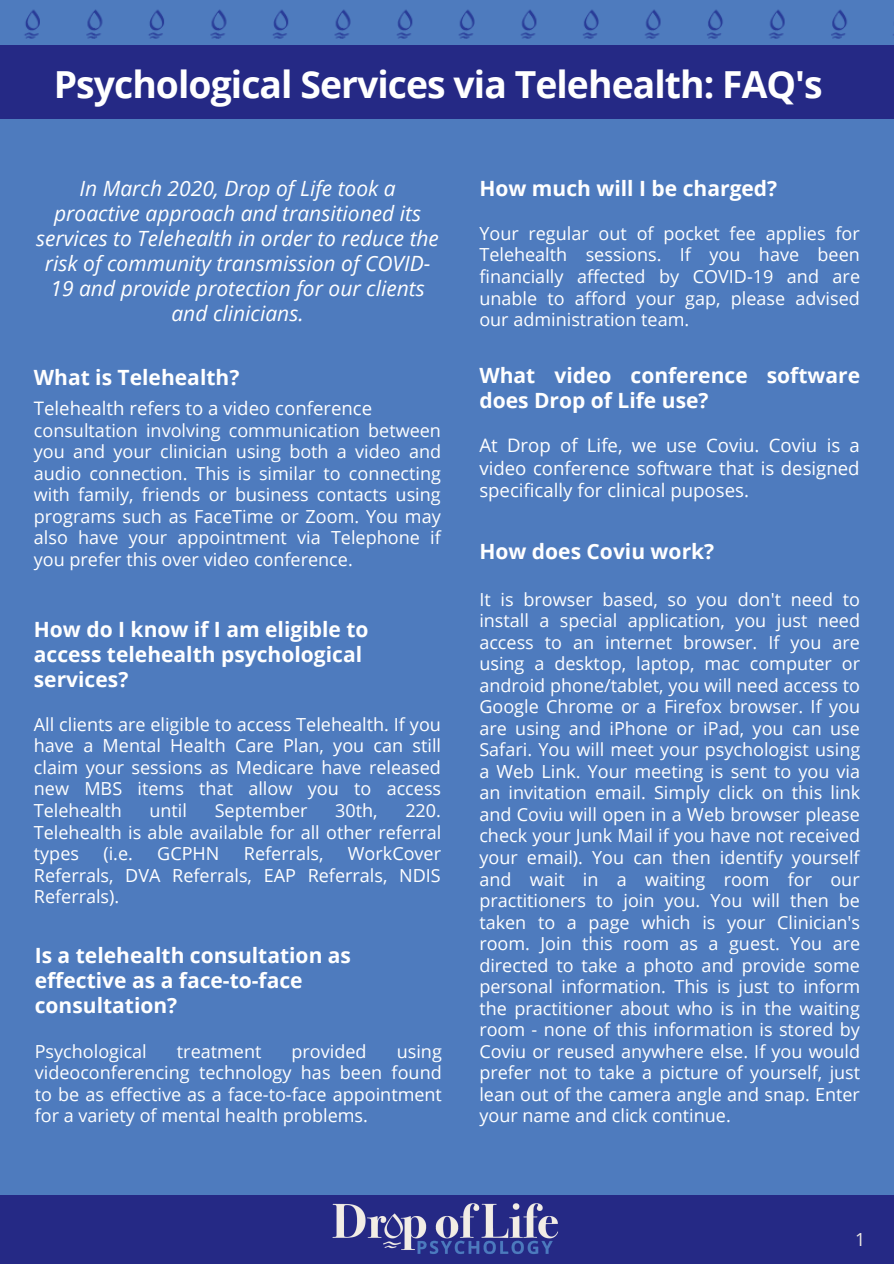
<style>
.page{position:relative;width:894px;height:1264px;background:#fff}
.page>*{position:absolute;margin:0;border:0;box-sizing:border-box;transform-origin:0 0}
.t1{font:700 37.35px "Open Sans";letter-spacing:-.025em;color:#fff}
.t2{font:700 21px/25px "Open Sans";color:#fff}
.t3{font:italic 21px/25px "Open Sans";color:#fff;text-align:center}
.t4{font:18.6px/22px "Open Sans";color:#fff;text-align:justify}
.t5{font:18px/21.5px "Open Sans";color:#fff;text-align:justify}
.t6{font:18px "Open Sans";color:#f0ebe3}
</style>
<div class="page">
<div style="left:0;top:0;width:893px;height:1263px;background:#4e7bbe"></div>
<div style="left:0;top:45px;width:893px;height:73px;background:#252985"></div>
<img style="left:24px;top:9px;width:823px;height:30px">
<div style="left:0;top:1194px;width:893px;height:69px;background:#252985"></div>
<img style="left:332px;top:1203px;width:226px;height:51px">
<p class="t1" style="left:54px;top:58px;width:770px">Psychological Services via Telehealth: FAQ's</p>
<p class="t3" style="left:36px;top:175px;width:404px">In March 2020, Drop of Life took a proactive approach and transitioned its services to Telehealth in order to reduce the risk of community transmission of COVID-19 and provide protection for our clients and clinicians.</p>
<p class="t2" style="left:479px;top:175px;width:299px">How much will I be charged?</p>
<p class="t5" style="left:479px;top:222px;width:382px">Your regular out of pocket fee applies for Telehealth sessions. If you have been financially affected by COVID-19 and are unable to afford your gap, please advised our administration team.</p>
<p class="t2" style="left:34px;top:365px;width:207px">What is Telehealth?</p>
<p class="t4" style="left:34px;top:397px;width:340px">Telehealth refers to a video conference</p>
<p class="t5" style="left:34px;top:419px;width:409px">consultation involving communication between you and your clinician using both a video and audio connection. This is similar to connecting with family, friends or business contacts using programs such as FaceTime or Zoom. You may also have your appointment via Telephone if you prefer this over video conference.</p>
<p class="t2" style="left:34px;top:616px;width:336px">How do I know if I am eligible to access telehealth psychological services?</p>
<p class="t5" style="left:34px;top:713px;width:408px">All clients are eligible to access Telehealth. If you have a Mental Health Care Plan, you can still claim your sessions as Medicare have released new MBS items that allow you to access Telehealth</p>
<p class="t5" style="left:149px;top:799px;width:39px">until</p>
<p class="t5" style="left:215px;top:799px;width:94px">September</p>
<p class="t5" style="left:335px;top:799px;width:44px">30th,</p>
<p class="t5" style="left:34px;top:799px;width:409px;text-indent:371px">220.<br>Telehealth is able available for all other referral types</p>
<p class="t5" style="left:103px;top:842px;width:31px">(i.e.</p>
<p class="t5" style="left:157px;top:842px;width:64px">GCPHN</p>
<p class="t5" style="left:244px;top:842px;width:81px">Referrals,</p>
<p class="t5" style="left:34px;top:842px;width:408px;text-indent:314px">WorkCover Referrals, DVA Referrals, EAP Referrals, NDIS Referrals).</p>
<p class="t2" style="left:35px;top:942px;width:318px">Is a telehealth consultation as effective as a face-to-face consultation?</p>
<p class="t5" style="left:35px;top:1039px;width:114px">Psychological</p>
<p class="t5" style="left:177px;top:1039px;width:86px">treatment</p>
<p class="t5" style="left:291px;top:1039px;width:77px">provided</p>
<p class="t5" style="left:35px;top:1039px;width:408px;text-indent:362px">using videoconferencing technology has been found to be as effective as a face-to-face appointment for a variety of mental health problems.</p>
<p class="t2" style="left:479px;top:362px;width:382px">What video conference software does Drop of Life use?</p>
<p class="t4" style="left:479px;top:434px;width:382px">At Drop of Life, we use Coviu. Coviu is a video conference software that is designed specifically for clinical puposes.</p>
<p class="t2" style="left:479px;top:538px;width:236px">How does Coviu work?</p>
<p class="t5" style="left:479px;top:588px;width:382px">It is browser based, so you don't need to install a special application, you just need access to an internet browser. If you are using a desktop, laptop, mac computer or android phone/tablet, you will need access to Google Chrome or a Firefox browser. If you are using and iPhone or iPad, you can use Safari. You will meet your psychologist using a Web Link. Your meeting is sent to you via an invitation email. Simply click on this link and Coviu will open in a Web browser please check your Junk Mail if you have not received your email). You can then identify yourself and wait in a waiting room for our practitioners to join you. You will then be taken to a page which is your Clinician's room. Join this room as a guest. You are directed to take a photo and provide some personal information. This is just to inform the practitioner about who is in the waiting room - none of this information is stored by Coviu or reused anywhere else. If you would prefer not to take a picture of yourself, just lean out of the camera angle and snap. Enter your name and click continue.</p>
<p class="t6" style="left:854px;top:1226px;width:12px">1</p>
</div>
